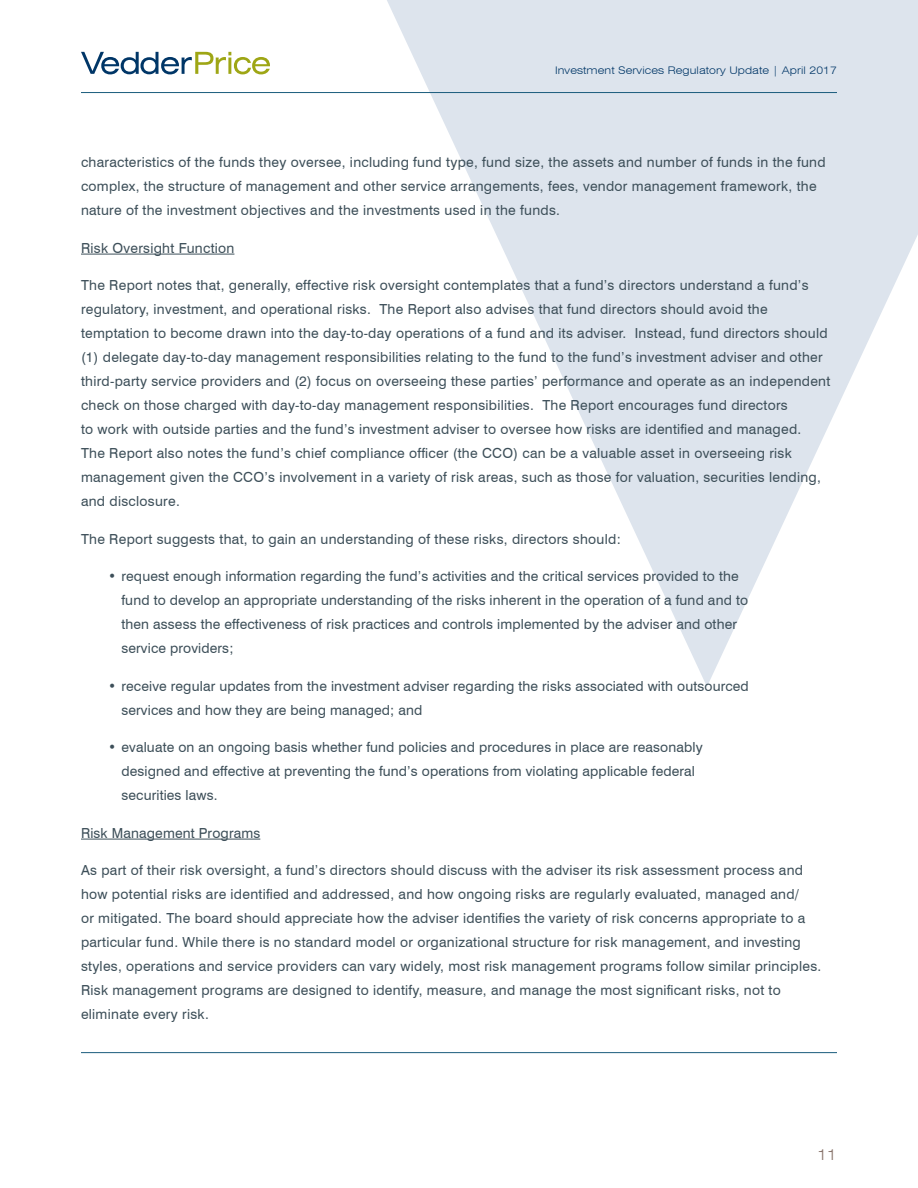
<style>
.page{position:relative;width:918px;height:1188px;background:#fff}
.page>*{position:absolute;margin:0;border:0;box-sizing:border-box;transform-origin:0 0}
.t1{font:300 expanded 15px "Swiss 721 BT";color:#877269}
.Main_Body_text{font:13.8px/24px "Swiss 721 BT";letter-spacing:.02em;color:#3d4f59}
.t2{font:300 expanded 10.5px "Swiss 721 BT";letter-spacing:.01em;color:#003667}
</style>
<div class="page">
<svg style="left:351px;top:0;width:567px;height:686px;fill:#dde4ed"></svg>
<svg style="left:81px;top:52px;width:189px;height:22px"></svg>
<hr style="left:81px;top:1052px;width:756px;height:1px;background:#1a5c7d">
<hr style="left:81px;top:92px;width:756px;height:1px;background:#1a5c7d">
<hr style="left:81px;top:254px;width:153px;height:1px;background:#3d4f59">
<hr style="left:81px;top:839px;width:179px;height:1px;background:#3d4f59">
<p class="t2" style="left:555px;top:64px;width:283px">Investment Services Regulatory Update | April 2017</p>
<p class="Main_Body_text" style="left:81px;top:150px;width:746px">characteristics of the funds they oversee, including fund type, fund size, the assets and number of funds in the fund complex, the structure of management and other service arrangements, fees, vendor management framework, the nature of the investment objectives and the investments used in the funds.</p>
<p class="Main_Body_text" style="left:81px;top:236px;width:155px">Risk Oversight Function</p>
<p class="Main_Body_text" style="left:81px;top:273px;width:751px">The Report notes that, generally, effective risk oversight contemplates that a fund’s directors understand a fund’s regulatory, investment, and operational risks. The Report also advises that fund directors should avoid the temptation to become drawn into the day-to-day operations of a fund and its adviser. Instead, fund directors should (1) delegate day-to-day management responsibilities relating to the fund to the fund’s investment adviser and other third-party service providers and (2) focus on overseeing these parties’ performance and operate as an independent check on those charged with day-to-day management responsibilities. The Report encourages fund directors<br>to work with outside parties and the fund’s investment adviser to oversee how risks are identified and managed.<br>The Report also notes the fund’s chief compliance officer (the CCO) can be a valuable asset in overseeing risk management given the CCO’s involvement in a variety of risk areas, such as those for valuation, securities lending, and disclosure.</p>
<p class="Main_Body_text" style="left:81px;top:527px;width:541px">The Report suggests that, to gain an understanding of these risks, directors should:</p>
<p class="Main_Body_text" style="left:122px;top:564px;width:628px;text-indent:-14px">• request enough information regarding the fund’s activities and the critical services provided to the fund to develop an appropriate understanding of the risks inherent in the operation of a fund and to then assess the effectiveness of risk practices and controls implemented by the adviser and other service providers;</p>
<p class="Main_Body_text" style="left:122px;top:674px;width:629px;text-indent:-14px">• receive regular updates from the investment adviser regarding the risks associated with outsourced services and how they are being managed; and</p>
<p class="Main_Body_text" style="left:122px;top:735px;width:583px;text-indent:-14px">• evaluate on an ongoing basis whether fund policies and procedures in place are reasonably designed and effective at preventing the fund’s operations from violating applicable federal securities laws.</p>
<p class="Main_Body_text" style="left:81px;top:821px;width:181px">Risk Management Programs</p>
<p class="Main_Body_text" style="left:81px;top:858px;width:742px">As part of their risk oversight, a fund’s directors should discuss with the adviser its risk assessment process and how potential risks are identified and addressed, and how ongoing risks are regularly evaluated, managed and/<br>or mitigated. The board should appreciate how the adviser identifies the variety of risk concerns appropriate to a particular fund. While there is no standard model or organizational structure for risk management, and investing styles, operations and service providers can vary widely, most risk management programs follow similar principles.<br>Risk management programs are designed to identify, measure, and manage the most significant risks, not to eliminate every risk.</p>
<p class="t1" style="left:818px;top:1146px;width:21px">11</p>
</div>
